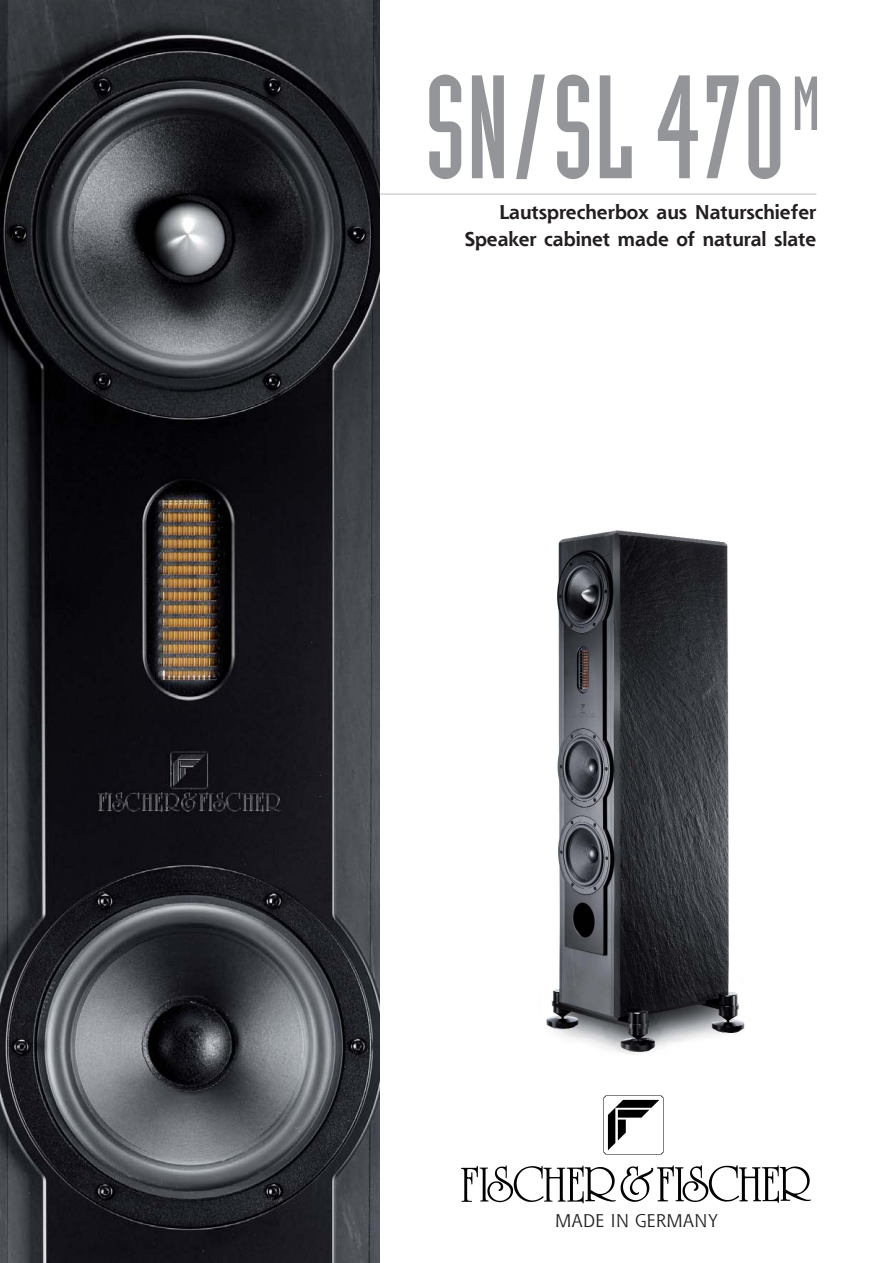
<style>
.page{position:relative;width:893px;height:1263px;background:#fff}
.page>*{position:absolute;margin:0;border:0;box-sizing:border-box;transform-origin:0 0}
.t1{font:144px "Industria Solid";color:#939598}
.t2{font:74.85px "Industria Solid";color:#939598}
.t3{font:700 19.5px/27px "Shannon";color:#231f20;text-align:right}
.t4{font:18px "Shannon";color:#231f20}
</style>
<div class="page">
<hr style="left:60px;top:193px;width:756px;height:2px;background:#d1d3d4">
<img style="left:0;top:0;width:380px;height:1263px">
<img style="left:461px;top:1165px;width:350px;height:39px">
<img style="left:603px;top:1095px;width:61px;height:60px">
<img style="left:546px;top:530px;width:199px;height:525px">
<h1 class="t1" style="left:424px;top:75px;width:363px">SN/SL 470</h1>
<p class="t3" style="left:465px;top:201px;width:353px">Lautsprecherbox aus Naturschiefer<br>Speaker cabinet made of natural slate</p>
<h2 class="t2" style="left:792px;top:77px;width:29px">M</h2>
<p class="t4" style="left:555px;top:1213px;width:164px">MADE IN GERMANY</p>
</div>
